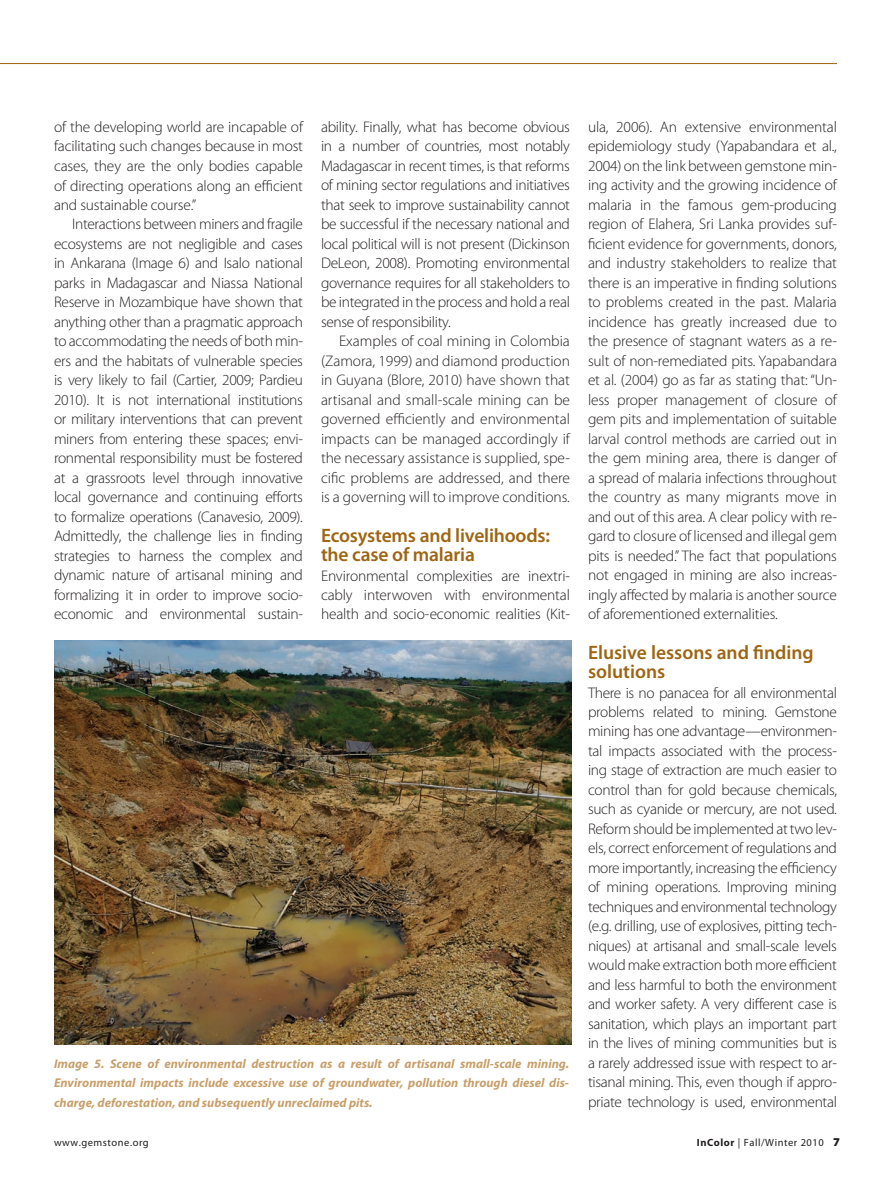
<style>
.page{position:relative;width:891px;height:1188px;background:#fff}
.page>*{position:absolute;margin:0;border:0;box-sizing:border-box;transform-origin:0 0}
.Subhead{font:600 19.5px/19.5px "Myriad Pro";letter-spacing:-.01em;color:#9e6512}
.Text-NonIndent{font:300 15.3px/19.5px "Myriad Pro";letter-spacing:-.01em;color:#231f20;text-align:justify}
.Text-Indent{font:300 15.3px/19.5px "Myriad Pro";letter-spacing:-.01em;color:#231f20;text-align:justify}
.t1{font:italic 700 12.75px/19.5px "Myriad Pro";color:#c7a06b;text-align:justify}
.t2{font:10.5px "Myriad Pro";letter-spacing:.05em;color:#231f20}
.s1{font-weight:700}
.s2{font-weight:900;font-size:12px}
</style>
<div class="page">
<hr style="left:0;top:63px;width:837px;height:1px;background:#9e6512">
<img style="left:54px;top:640px;width:517px;height:404px">
<p class="Text-Indent" style="left:54px;top:117px;width:251px">of the developing world are incapable of facilitating such changes because in most cases, they are the only bodies capable of directing operations along an efficient and sustainable course.”</p>
<p class="Text-Indent" style="left:54px;top:215px;width:251px;text-indent:18px">Interactions between miners and fragile ecosystems are not negligible and cases in Ankarana (Image 6) and Isalo national parks in Madagascar and Niassa National Reserve in Mozambique have shown that anything other than a pragmatic approach to accommodating the needs of both min&shy;ers and the habitats of vulnerable species is very likely to fail (Cartier, 2009; Pardieu 2010). It is not international institutions or military interventions that can prevent miners from entering these spaces; envi&shy;ronmental responsibility must be fostered at a grassroots level through innovative local governance and continuing efforts to formalize operations (Canavesio, 2009).<br>Admittedly, the challenge lies in finding strategies to harness the complex and dynamic nature of artisanal mining and formalizing it in order to improve socio&shy;economic and environmental sustain-</p>
<p class="Text-Indent" style="left:321px;top:117px;width:251px">ability. Finally, what has become obvious in a number of countries, most notably Madagascar in recent times, is that reforms of mining sector regulations and initiatives that seek to improve sustainability cannot be successful if the necessary national and local political will is not present (Dickinson DeLeon, 2008). Promoting environmental governance requires for all stakeholders to be integrated in the process and hold a real sense of responsibility.</p>
<p class="Text-Indent" style="left:321px;top:332px;width:250px;text-indent:18px">Examples of coal mining in Colombia (Zamora, 1999) and diamond production in Guyana (Blore, 2010) have shown that artisanal and small-scale mining can be governed efficiently and environmental impacts can be managed accordingly if the necessary assistance is supplied, spe&shy;cific problems are addressed, and there is a governing will to improve conditions.</p>
<p class="Subhead" style="left:321px;top:526px;width:231px">Ecosystems and livelihoods: the case of malaria</p>
<p class="Text-NonIndent" style="left:321px;top:566px;width:250px">Environmental complexities are inextri&shy;cably interwoven with environmental health and socio-economic realities (Kit-</p>
<p class="t1" style="left:54px;top:1054px;width:517px">Image 5. Scene of environmental destruction as a result of artisanal small-scale mining.<br>Environmental impacts include excessive use of groundwater, pollution through diesel dis&shy;charge, deforestation, and subsequently unreclaimed pits.</p>
<p class="Text-NonIndent" style="left:588px;top:117px;width:251px">ula, 2006). An extensive environmental epidemiology study (Yapabandara et al., 2004) on the link between gemstone min&shy;ing activity and the growing incidence of malaria in the famous gem-producing region of Elahera, Sri Lanka provides suf&shy;ficient evidence for governments, donors, and industry stakeholders to realize that there is an imperative in finding solutions to problems created in the past. Malaria incidence has greatly increased due to the presence of stagnant waters as a re&shy;sult of non-remediated pits. Yapabandara et al. (2004) go as far as stating that: “Un&shy;less proper management of closure of gem pits and implementation of suitable larval control methods are carried out in the gem mining area, there is danger of a spread of malaria infections throughout the country as many migrants move in and out of this area. A clear policy with re&shy;gard to closure of licensed and illegal gem pits is needed.” The fact that populations not engaged in mining are also increas&shy;ingly affected by malaria is another source of aforementioned externalities.</p>
<p class="Subhead" style="left:588px;top:643px;width:227px">Elusive lessons and finding solutions</p>
<p class="Text-NonIndent" style="left:588px;top:683px;width:251px">There is no panacea for all environmental problems related to mining. Gemstone mining has one advantage—environmen&shy;tal impacts associated with the process&shy;ing stage of extraction are much easier to control than for gold because chemicals, such as cyanide or mercury, are not used.<br>Reform should be implemented at two lev&shy;els, correct enforcement of regulations and more importantly, increasing the efficiency of mining operations. Improving mining techniques and environmental technology (e.g. drilling, use of explosives, pitting tech&shy;niques) at artisanal and small-scale levels would make extraction both more efficient and less harmful to both the environment and worker safety. A very different case is sanitation, which plays an important part in the lives of mining communities but is a rarely addressed issue with respect to ar&shy;tisanal mining. This, even though if appro&shy;priate technology is used, environmental</p>
<p class="t2" style="left:54px;top:1137px;width:96px">www.gemstone.org</p>
<p class="t2" style="left:697px;top:1137px;width:145px"><span class="s1">InColor</span> | Fall/Winter 2010 <span class="s2">7</span></p>
</div>
